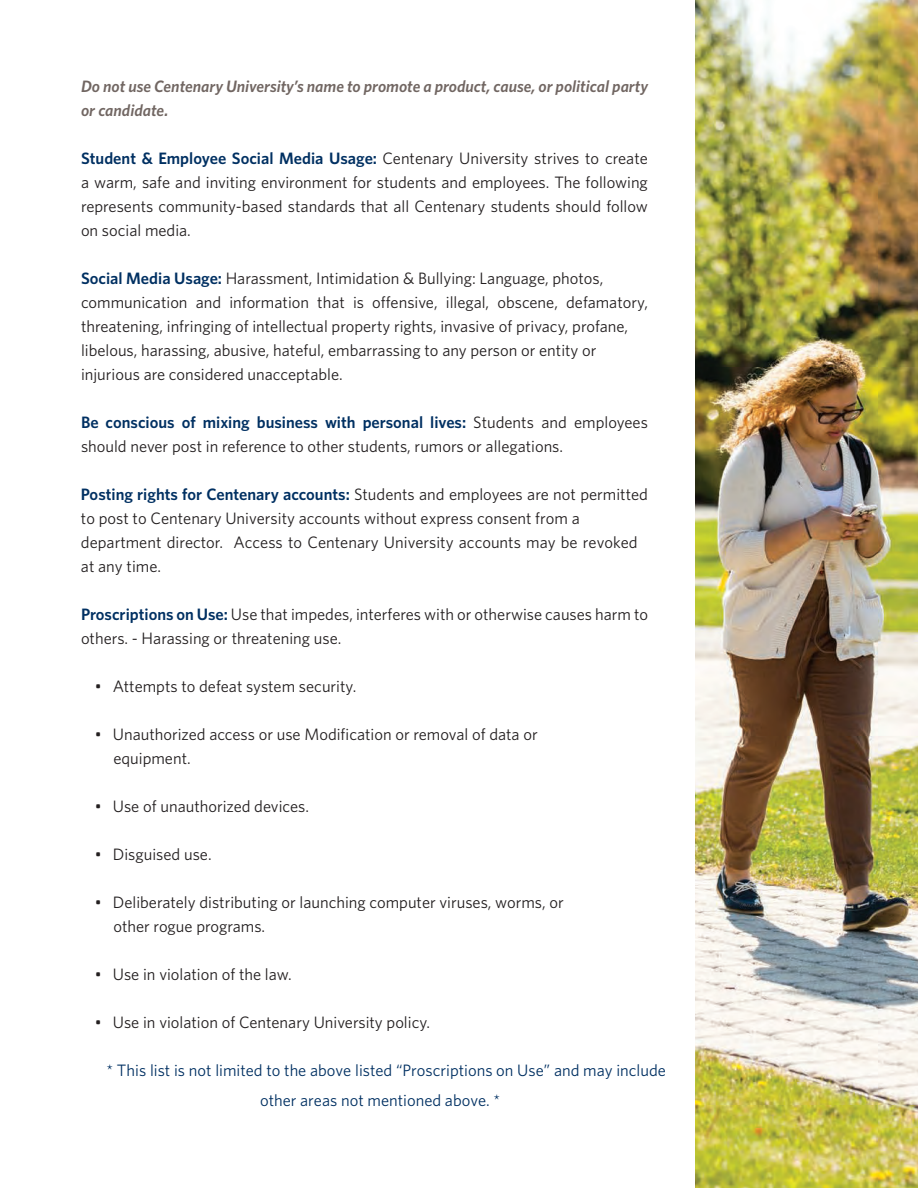
<style>
.page{position:relative;width:918px;height:1188px;background:#fff}
.page>*{position:absolute;margin:0;border:0;box-sizing:border-box;transform-origin:0 0}
.t1{font:16.5px/24px "Whitney HTF";color:#231f20}
.t2{font:16.5px/30px "Whitney HTF";color:#003062}
.t3{font:italic 600 16.5px/24px "Whitney HTF";color:#716662}
.s1{font-weight:600;color:#003062}
.s2{font-family:"Whitney"}
</style>
<div class="page">
<img style="left:696px;top:0;width:222px;height:1188px">
<p class="t3" style="left:81px;top:74px;width:569px">Do not use Centenary University’s name to promote a product, cause, or political party or candidate.</p>
<p class="t1" style="left:81px;top:146px;width:568px;text-align:justify"><span class="s1">Student &amp; Employee Social Media Usage:</span> Centenary University strives to create a warm, safe and inviting environment for students and employees. The following represents community-based standards that all Centenary students should follow on social media.</p>
<p class="t1" style="left:81px;top:266px;width:568px"><span class="s1">Social Media Usage:</span> Harassment, Intimidation &amp; Bullying: Language, photos, communication and information that is offensive, illegal, obscene, defamatory, threatening, infringing of intellectual property rights, invasive of privacy, profane, libelous, harassing, abusive, hateful, embarrassing to any person or entity or injurious are considered unacceptable.</p>
<p class="t1" style="left:81px;top:410px;width:568px"><span class="s1">Be conscious of mixing business with personal lives:</span> Students and employees should never post in reference to other students, rumors or allegations.</p>
<p class="t1" style="left:81px;top:482px;width:569px"><span class="s1">Posting rights for Centenary accounts:</span> Students and employees are not permitted to post to Centenary University accounts without express consent from a department director. Access to Centenary University accounts may be <span class="s2">revoked </span>at any time.</p>
<p class="t1" style="left:81px;top:602px;width:569px"><span class="s1">Proscriptions on Use:</span> Use that impedes, interferes with or otherwise causes harm to others. - Harassing or threatening use.</p>
<p class="t1" style="left:95px;top:674px;width:263px">• Attempts to defeat system security.</p>
<p class="t1" style="left:113px;top:722px;width:426px;text-indent:-19px">• Unauthorized access or use Modification or removal of data or equipment.</p>
<p class="t1" style="left:95px;top:794px;width:216px">• Use of unauthorized devices.</p>
<p class="t1" style="left:95px;top:842px;width:118px">• Disguised use.</p>
<p class="t1" style="left:113px;top:890px;width:452px;text-indent:-19px">• Deliberately distributing or launching computer viruses, worms, or other rogue programs.</p>
<p class="t1" style="left:95px;top:962px;width:199px">• Use in violation of the law.</p>
<p class="t1" style="left:95px;top:1010px;width:337px">• Use in violation of Centenary University policy.</p>
<p class="t2" style="left:260px;top:1055px;width:407px;text-indent:-153px">* This list is not limited to the above listed “Proscriptions on Use” and may include other areas not mentioned above. *</p>
</div>
